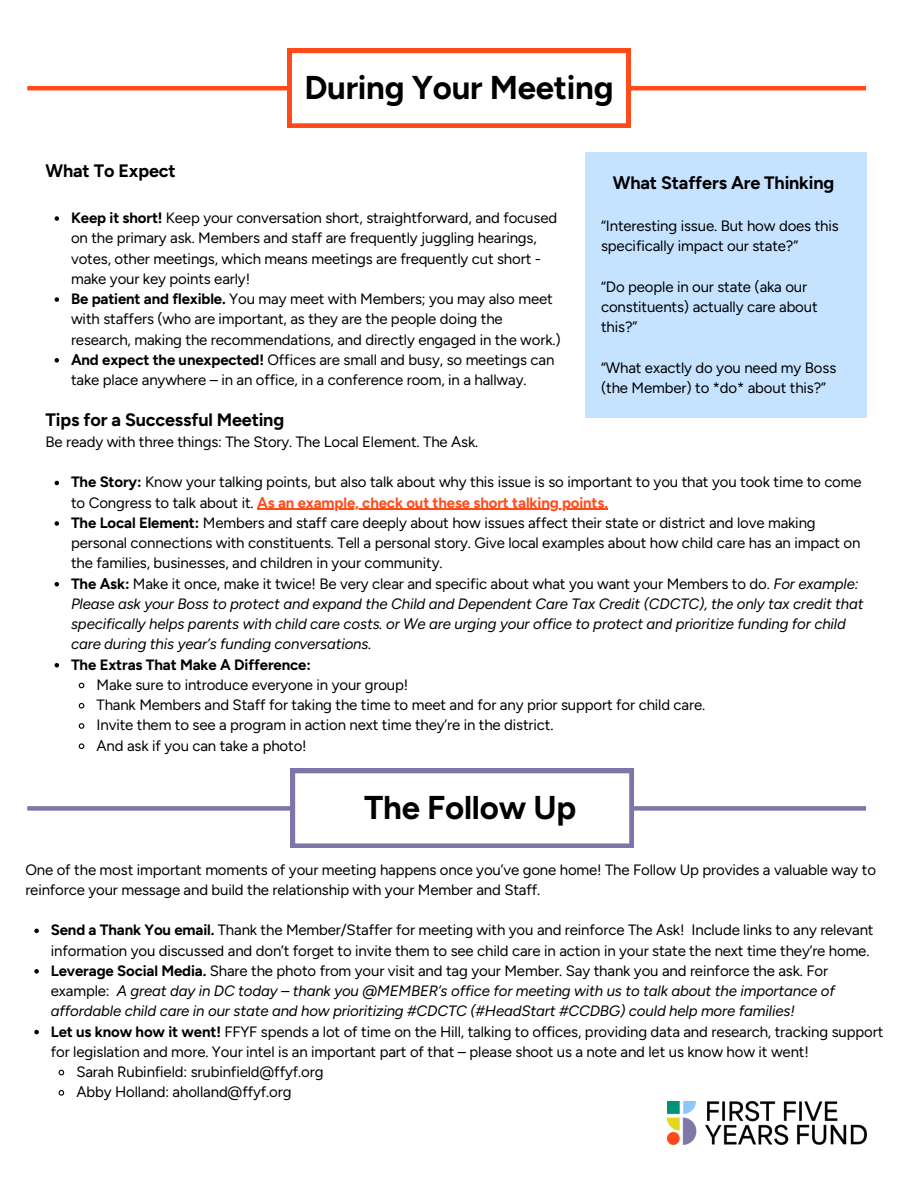
<style>
.page{position:relative;width:918px;height:1188px;background:#fff}
.page>*{position:absolute;margin:0;border:0;box-sizing:border-box;transform-origin:0 0}
.t1{font:700 33px "Figtree";letter-spacing:-.01em;color:#000}
.t2{font:700 18px "Figtree";letter-spacing:-.01em;color:#000}
.t3{font:15px/20.2px "Figtree";letter-spacing:-.01em;color:#000}
.t4{font:italic 15px/20.2px "Figtree";letter-spacing:-.01em;color:#000}
.t5{font:700 15px "Figtree";letter-spacing:-.01em;color:#000}
.s1{font-weight:700}
.s2{font-weight:700;color:#ff4a1a}
.s3{font-weight:700;font-style:normal}
.s4{font-style:normal}
</style>
<div class="page">
<img style="left:667px;top:1101px;width:199px;height:43px">
<hr style="left:27px;top:86px;width:839px;height:4px;background:#ff4a1a">
<svg style="left:287px;top:49px;width:344px;height:78px"></svg>
<div style="left:585px;top:152px;width:281px;height:266px;background:#c5e3ff"></div>
<svg style="left:55px;top:216px;width:4px;height:5px"></svg>
<svg style="left:55px;top:297px;width:4px;height:5px"></svg>
<svg style="left:55px;top:358px;width:4px;height:5px"></svg>
<div style="left:27px;top:806px;width:839px;height:5px;background:#8075a8"></div>
<svg style="left:291px;top:769px;width:343px;height:79px"></svg>
<svg style="left:55px;top:481px;width:4px;height:4px"></svg>
<hr style="left:257px;top:509px;width:351px;height:1px;background:#ff4a1a">
<svg style="left:55px;top:521px;width:4px;height:5px"></svg>
<svg style="left:55px;top:582px;width:4px;height:4px"></svg>
<svg style="left:55px;top:663px;width:4px;height:4px"></svg>
<svg style="left:78px;top:682px;width:7px;height:7px"></svg>
<svg style="left:78px;top:702px;width:7px;height:7px"></svg>
<svg style="left:78px;top:723px;width:7px;height:6px"></svg>
<svg style="left:78px;top:743px;width:7px;height:6px"></svg>
<svg style="left:34px;top:929px;width:5px;height:4px"></svg>
<svg style="left:34px;top:969px;width:5px;height:5px"></svg>
<svg style="left:34px;top:1030px;width:5px;height:4px"></svg>
<svg style="left:58px;top:1069px;width:7px;height:7px"></svg>
<svg style="left:58px;top:1090px;width:7px;height:6px"></svg>
<p class="t1" style="left:305px;top:68px;width:310px">During Your Meeting</p>
<h1 class="t2" style="left:46px;top:160px;width:132px">What To Expect</h1>
<p class="t3" style="left:71px;top:208px;width:488px"><span class="s1">Keep it short!</span> Keep your conversation short, straightforward, and focused on the primary ask. Members and staff are frequently juggling hearings, votes, other meetings, which means meetings are frequently cut short - make your key points early!</p>
<h2 class="t3" style="left:71px;top:289px;width:491px"><span class="s1">Be patient and flexible.</span> You may meet with Members; you may also meet with staffers (who are important, as they are the people doing the research, making the recommendations, and directly engaged in the work.)</h2>
<p class="t3" style="left:71px;top:349px;width:485px"><span class="s1">And expect the unexpected!</span> Offices are small and busy, so meetings can take place anywhere – in an office, in a conference room, in a hallway.</p>
<p class="t2" style="left:613px;top:172px;width:223px">What Staffers Are Thinking</p>
<h2 class="t3" style="left:601px;top:216px;width:239px">“Interesting issue. But how does this specifically impact our state?”</h2>
<p class="t3" style="left:601px;top:276px;width:218px">“Do people in our state (aka our constituents) actually care about this?”</p>
<p class="t3" style="left:601px;top:357px;width:237px">“What exactly do you need my Boss (the Member) to *do* about this?”</p>
<p class="t2" style="left:46px;top:409px;width:240px">Tips for a Successful Meeting</p>
<p class="t3" style="left:46px;top:432px;width:434px">Be ready with three things: The Story. The Local Element. The Ask.</p>
<p class="t3" style="left:71px;top:472px;width:792px"><span class="s1">The Story:</span> Know your talking points, but also talk about why this issue is so important to you that you took time to come to Congress to talk about it. <span class="s2">As an example, check out these short talking points.</span></p>
<p class="t3" style="left:71px;top:513px;width:791px"><span class="s1">The Local Element:</span> Members and staff care deeply about how issues affect their state or district and love making personal connections with constituents. Tell a personal story. Give local examples about how child care has an impact on the families, businesses, and children in your community.</p>
<p class="t4" style="left:71px;top:573px;width:794px"><span class="s3">The Ask:</span> <span class="s4">Make it once, make it twice! Be very clear and specific about what you want your Members to do.</span> For example:<br>Please ask your Boss to protect and expand the Child and Dependent Care Tax Credit (CDCTC), the only tax credit that</p>
<p class="t4" style="left:71px;top:614px;width:776px">specifically helps parents with child care costs. or We are urging your office to protect and prioritize funding for child</p>
<p class="t4" style="left:71px;top:634px;width:302px">care during this year’s funding conversations.</p>
<p class="t5" style="left:71px;top:655px;width:241px">The Extras That Make A Difference:</p>
<p class="t3" style="left:97px;top:675px;width:313px">Make sure to introduce everyone in your group!</p>
<p class="t3" style="left:97px;top:695px;width:610px">Thank Members and Staff for taking the time to meet and for any prior support for child care.</p>
<p class="t3" style="left:97px;top:715px;width:459px">Invite them to see a program in action next time they’re in the district.</p>
<p class="t3" style="left:97px;top:735px;width:212px">And ask if you can take a photo!</p>
<p class="t1" style="left:364px;top:788px;width:213px">The Follow Up</p>
<p class="t3" style="left:25px;top:859px;width:852px">One of the most important moments of your meeting happens once you’ve gone home! The Follow Up provides a valuable way to reinforce your message and build the relationship with your Member and Staff.</p>
<h1 class="t3" style="left:51px;top:920px;width:824px"><span class="s1">Send a Thank You email.</span> Thank the Member/Staffer for meeting with you and reinforce The Ask! Include links to any relevant information you discussed and don’t forget to invite them to see child care in action in your state the next time they’re home.</h1>
<p class="t4" style="left:51px;top:960px;width:786px"><span class="s3">Leverage Social Media.</span> <span class="s4">Share the photo from your visit and tag your Member. Say thank you and reinforce the ask. For example:</span> A great day in DC today – thank you @MEMBER’s office for meeting with us to talk about the importance of affordable child care in our state and how prioritizing #CDCTC (#HeadStart #CCDBG) could help more families!</p>
<p class="t3" style="left:51px;top:1021px;width:834px"><span class="s1">Let us know how it went!</span> FFYF spends a lot of time on the Hill, talking to offices, providing data and research, tracking support for legislation and more. Your intel is an important part of that – please shoot us a note and let us know how it went!</p>
<p class="t3" style="left:76px;top:1062px;width:249px">Sarah Rubinfield: srubinfield@ffyf.org</p>
<p class="t3" style="left:76px;top:1082px;width:217px">Abby Holland: aholland@ffyf.org</p>
</div>
